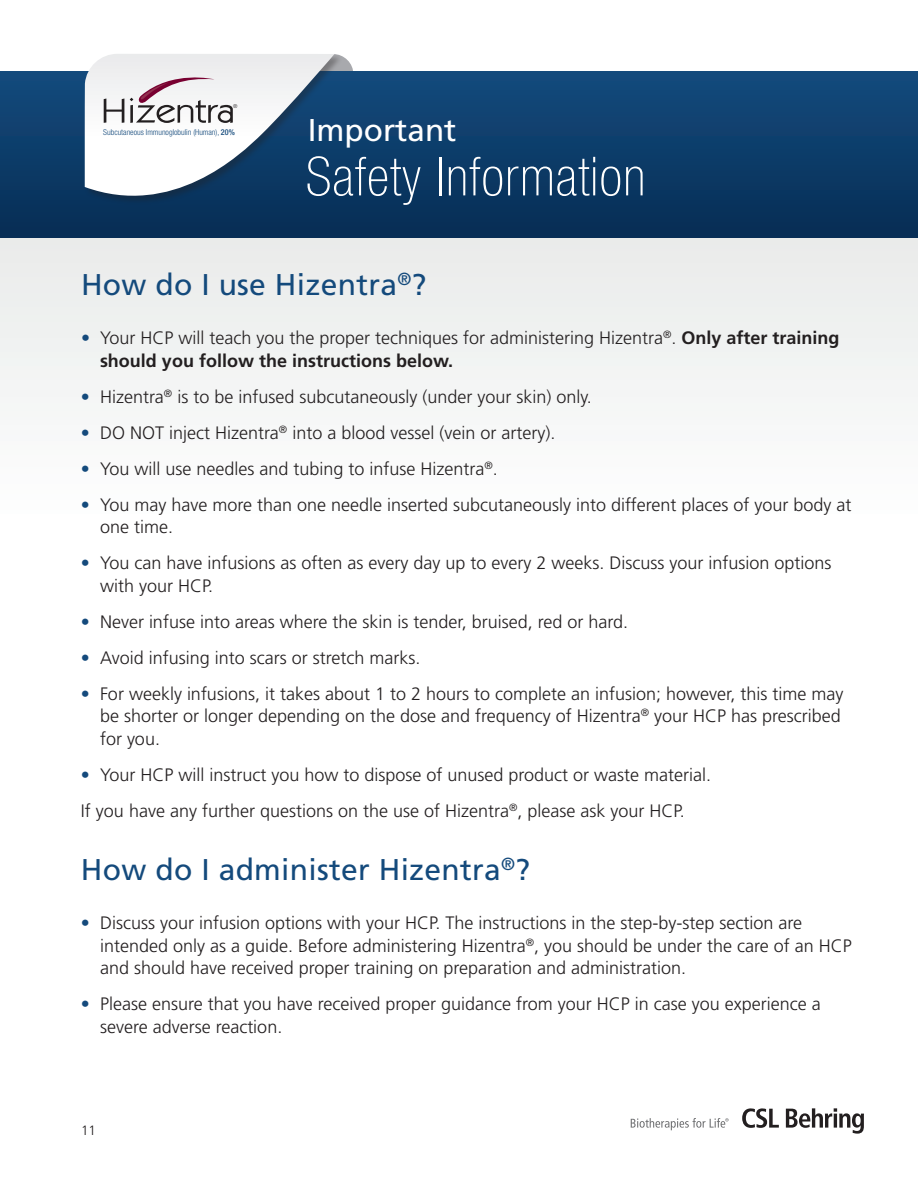
<style>
.page{position:relative;width:918px;height:1188px;background:#fff}
.page>*{position:absolute;margin:0;border:0;box-sizing:border-box;transform-origin:0 0}
.Header_-_Maroon{font:100 condensed 54px "Helvetica Neue LT Std";letter-spacing:.02em;color:#fff}
.Header_-_Maroon-2{font:31.5px "Frutiger";color:#fff}
.t1{font:30px "Frutiger";letter-spacing:.01em;color:#144a7c}
.t2{font:300 18px/22.5px "Frutiger";color:#231f20}
.t3{font:300 13.5px "Frutiger";color:#231f20}
.t4{font:300 condensed 8.1px "Helvetica Neue LT Std";color:#144a7c}
.t5{font:300 5.4px "Helvetica Neue LT Std";color:#231f20}
.s1{font-weight:500}
.s2{color:#144a7c}
.s3{font-weight:700}
</style>
<div class="page">
<div style="left:0;top:183px;width:918px;height:563px;background:linear-gradient(to right,#f8f8f8,#f8f8f8)"></div>
<svg style="left:742px;top:1108px;width:37px;height:20px"></svg>
<svg style="left:786px;top:1108px;width:78px;height:26px"></svg>
<svg style="left:631px;top:1118px;width:98px;height:12px"></svg>
<div style="left:313px;top:54px;width:40px;height:41px;background:#a8a9ad;border-radius:50%"></div>
<div style="left:0;top:71px;width:918px;height:166px;background:linear-gradient(to bottom,#144b7d,#072d55)"></div>
<div style="left:84px;top:54px;width:260px;height:151px;background:#231f20;opacity:.36"></div>
<svg style="left:85px;top:54px;width:250px;height:165px"></svg>
<p class="t5" style="left:233px;top:102px;width:6px">®</p>
<p class="t4" style="left:103px;top:127px;width:133px">Subcutaneous Immunoglobulin (Human), <span class="s1">20%</span></p>
<p class="Header_-_Maroon-2" style="left:308px;top:111px;width:150px">Important</p>
<p class="Header_-_Maroon" style="left:306px;top:146px;width:341px">Safety Information</p>
<p class="t1" style="left:81px;top:267px;width:347px">How do I use Hizentra<sup>®</sup>?</p>
<p class="t2" style="left:100px;top:327px;width:741px;text-indent:-19px"><span class="s2">•</span> Your HCP will teach you the proper techniques for administering Hizentra<sup>®</sup>. <span class="s3">Only after training should you follow the instructions below.</span></p>
<p class="t2" style="left:81px;top:386px;width:512px"><span class="s2">•</span> Hizentra<sup>®</sup> is to be infused subcutaneously (under your skin) only.</p>
<p class="t2" style="left:81px;top:422px;width:476px"><span class="s2">•</span> DO NOT inject Hizentra<sup>®</sup> into a blood vessel (vein or artery).</p>
<p class="t2" style="left:81px;top:458px;width:418px"><span class="s2">•</span> You will use needles and tubing to infuse Hizentra<sup>®</sup>.</p>
<p class="t2" style="left:100px;top:494px;width:753px;text-indent:-19px"><span class="s2">•</span> You may have more than one needle inserted subcutaneously into different places of your body at one time.</p>
<p class="t2" style="left:100px;top:552px;width:733px;text-indent:-19px"><span class="s2">•</span> You can have infusions as often as every day up to every 2 weeks. Discuss your infusion options with your HCP.</p>
<p class="t2" style="left:81px;top:611px;width:549px"><span class="s2">•</span> Never infuse into areas where the skin is tender, bruised, red or hard.</p>
<p class="t2" style="left:81px;top:647px;width:341px"><span class="s2">•</span> Avoid infusing into scars or stretch marks.</p>
<p class="t2" style="left:100px;top:683px;width:745px;text-indent:-19px"><span class="s2">•</span> For weekly infusions, it takes about 1 to 2 hours to complete an infusion; however, this time may be shorter or longer depending on the dose and frequency of Hizentra<sup>®</sup> your HCP has prescribed for you.</p>
<p class="t2" style="left:81px;top:764px;width:632px"><span class="s2">•</span> Your HCP will instruct you how to dispose of unused product or waste material.</p>
<p class="t2" style="left:81px;top:800px;width:605px">If you have any further questions on the use of Hizentra<sup>®</sup>, please ask your HCP.</p>
<p class="t1" style="left:81px;top:852px;width:451px">How do I administer Hizentra<sup>®</sup>?</p>
<p class="t2" style="left:100px;top:912px;width:753px;text-indent:-19px"><span class="s2">•</span> Discuss your infusion options with your HCP. The instructions in the step-by-step section are intended only as a guide. Before administering Hizentra<sup>®</sup>, you should be under the care of an HCP and should have received proper training on preparation and administration.</p>
<p class="t2" style="left:100px;top:993px;width:722px;text-indent:-19px"><span class="s2">•</span> Please ensure that you have received proper guidance from your HCP in case you experience a severe adverse reaction.</p>
<p class="t3" style="left:81px;top:1122px;width:17px">11</p>
</div>
